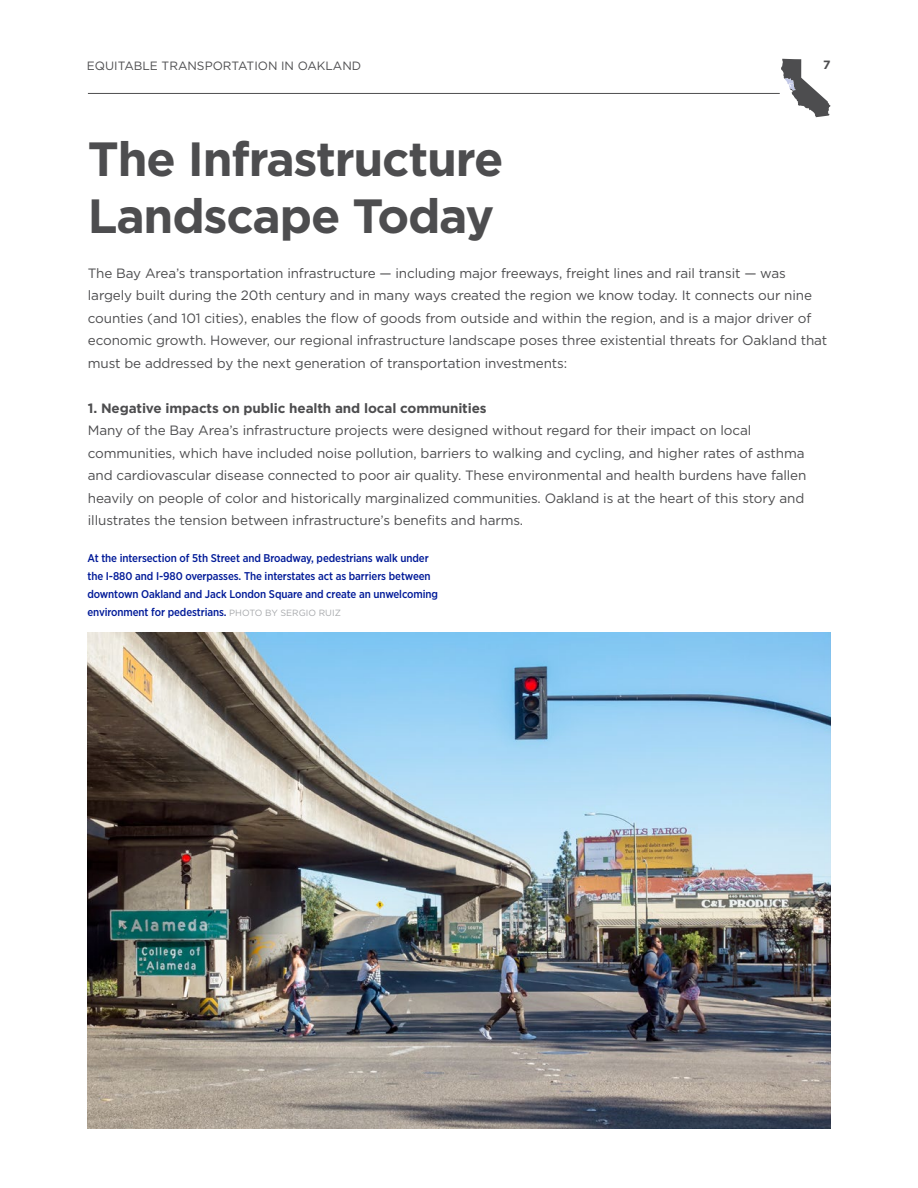
<style>
.page{position:relative;width:918px;height:1188px;background:#fff}
.page>*{position:absolute;margin:0;border:0;box-sizing:border-box;transform-origin:0 0}
.t1{font:700 48px/57px "Gotham";letter-spacing:-.025em;color:#4d4d4f}
.t2{font:13.5px/22.5px "Gotham";letter-spacing:-.01em;color:#4d4d4f}
.t3{font:700 13.5px "Gotham";letter-spacing:-.01em;color:#4d4d4f}
.t4{font:12px "Gotham";color:#4d4d4f}
.t5{font:700 12px "Gotham";color:#4d4d4f}
.t6{font:500 11.25px/18px "Gotham Narrow";letter-spacing:-.01em;color:#011a98}
.s1{font-family:"Gotham";font-weight:400;font-size:9px;color:#a7a9ac}
</style>
<div class="page">
<hr style="left:88px;top:93px;width:692px;height:1px;background:#4d4d4f">
<svg style="left:781px;top:59px;width:50px;height:58px"></svg>
<img style="left:87px;top:633px;width:744px;height:495px">
<p class="t4" style="left:87px;top:59px;width:276px">EQUITABLE TRANSPORTATION IN OAKLAND</p>
<p class="t5" style="left:823px;top:58px;width:9px">7</p>
<h1 class="t1" style="left:88px;top:129px;width:417px">The Infrastructure<br>Landscape Today</h1>
<p class="t2" style="left:88px;top:262px;width:741px">The Bay Area’s transportation infrastructure — including major freeways, freight lines and rail transit — was largely built during the 20th century and in many ways created the region we know today. It connects our nine counties (and 101 cities), enables the flow of goods from outside and within the region, and is a major driver of economic growth. However, our regional infrastructure landscape poses three existential threats for Oakland that must be addressed by the next generation of transportation investments:</p>
<p class="t3" style="left:88px;top:400px;width:400px">1. Negative impacts on public health and local communities</p>
<p class="t2" style="left:88px;top:419px;width:720px">Many of the Bay Area’s infrastructure projects were designed without regard for their impact on local communities, which have included noise pollution, barriers to walking and cycling, and higher rates of asthma and cardiovascular disease connected to poor air quality. These environmental and health burdens have fallen heavily on people of color and historically marginalized communities. Oakland is at the heart of this story and illustrates the tension between infrastructure’s benefits and harms.</p>
<p class="t6" style="left:87px;top:549px;width:352px">At the intersection of 5th Street and Broadway, pedestrians walk under the I-880 and I-980 overpasses. The interstates act as barriers between downtown Oakland and Jack London Square and create an unwelcoming environment for pedestrians. <span class="s1">PHOTO BY SERGIO RUIZ</span></p>
</div>
